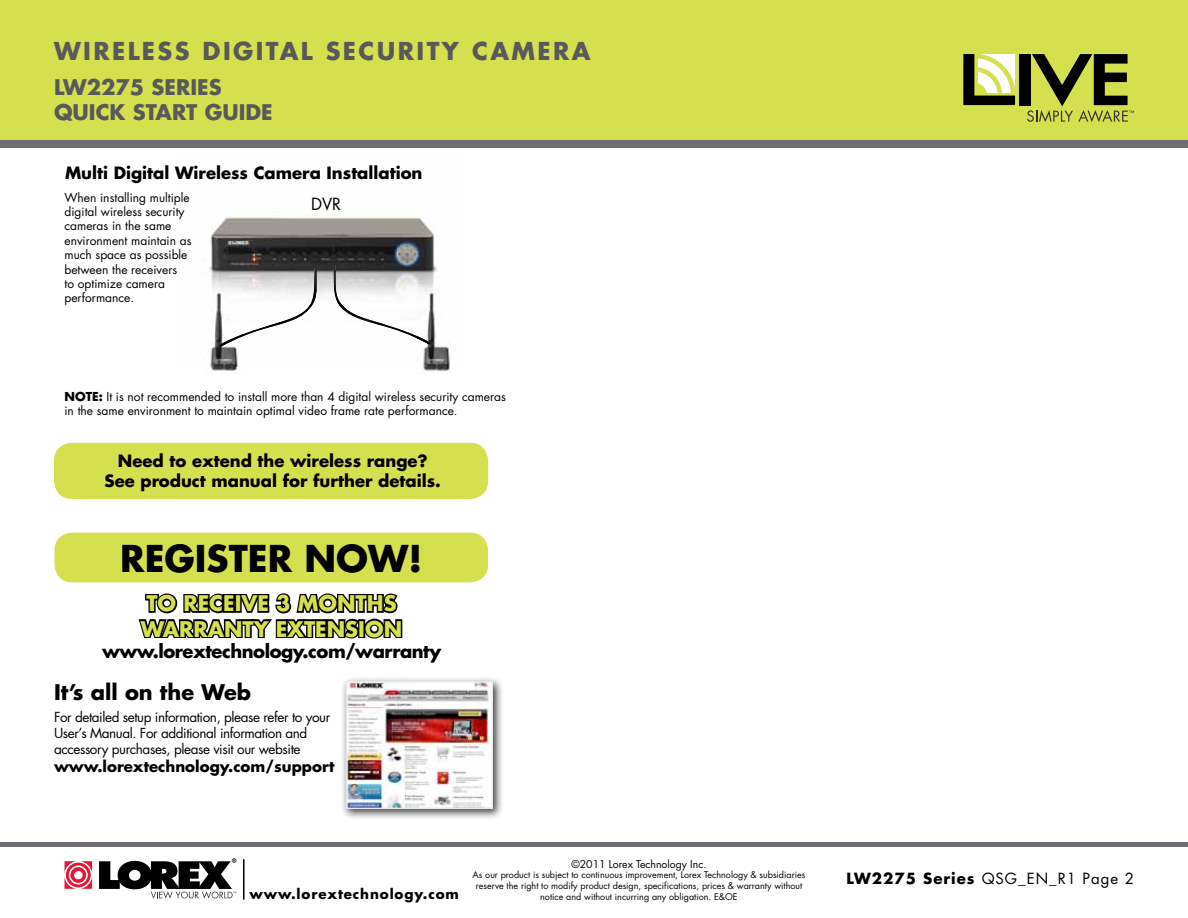
<style>
.page{position:relative;width:1188px;height:918px;background:#fff}
.page>*{position:absolute;margin:0;border:0;box-sizing:border-box;transform-origin:0 0}
.t1{font:700 36px "Futura";color:#000}
.t2{font:700 24px "Futura";letter-spacing:.1em;color:#58595b}
.t3{font:700 21px "Futura";color:#d5e04e}
.t4{font:700 21px/25.2px "Futura";color:#58595b}
.t5{font:700 21px "Futura";color:#000}
.t6{font:700 18px "Futura";letter-spacing:-.025em;color:#000}
.t7{font:700 16.5px/19.8px "Futura";color:#000;text-align:center}
.t8{font:16.35px "Futura";color:#000}
.t9{font:700 15px "Futura";color:#000}
.t10{font:15px "Futura";letter-spacing:.065em;color:#000}
.t11{font:13.5px/16.2px "Futura";letter-spacing:-.03em;color:#000}
.t12{font:700 13.5px "Futura";letter-spacing:.065em;color:#000}
.t13{font:12px/14.4px "Futura";color:#000}
.t14{font:10.5px "Futura";color:#000}
.t15{font:9px/10.8px "Futura";color:#000;text-align:center}
.s1{font-weight:700}
</style>
<div class="page">
<div style="left:0;top:140px;width:1188px;height:8px;background:#6d6e71"></div>
<div style="left:0;top:0;width:1188px;height:140px;background:#d5e04e"></div>
<img style="left:211px;top:368px;width:26px;height:6px">
<img style="left:423px;top:368px;width:27px;height:6px">
<img style="left:209px;top:217px;width:241px;height:151px">
<img style="left:332px;top:265px;width:99px;height:80px">
<img style="left:219px;top:267px;width:100px;height:80px">
<div style="left:54px;top:533px;width:434px;height:49px;background:#d5e04e;border-radius:18px"></div>
<div style="left:340px;top:676px;width:164px;height:144px;background:#000;opacity:.75"></div>
<img style="left:348px;top:683px;width:143px;height:124px">
<div style="left:346px;top:681px;width:147px;height:128px;border:1px solid #e6e7e8"></div>
<svg style="left:137px;top:582px;width:267px;height:57px"></svg>
<div style="left:54px;top:443px;width:434px;height:56px;background:#d5e04e;border-radius:18px"></div>
<div style="left:1019px;top:54px;width:11px;height:51px;background:#000"></div>
<svg style="left:1027px;top:54px;width:107px;height:68px"></svg>
<svg style="left:963px;top:54px;width:52px;height:51px"></svg>
<svg style="left:64px;top:861px;width:28px;height:28px"></svg>
<svg style="left:99px;top:858px;width:137px;height:41px"></svg>
<hr style="left:243px;top:859px;width:1px;height:41px;background:#000">
<hr style="left:0;top:842px;width:1188px;height:4px;background:#6d6e71">
<h2 class="t2" style="left:54px;top:35px;width:538px">WIRELESS DIGITAL SECURITY CAMERA</h2>
<h3 class="t4" style="left:54px;top:74px;width:123px">LW2275 Series<br>Quic k Start</h3>
<h3 class="t4" style="left:205px;top:99px;width:31px">Guide</h3>
<h3 class="t7" style="left:65px;top:163px;width:359px">Multi Digital Wireless Camera Installation</h3>
<p class="t13" style="left:64px;top:190px;width:129px">When installing multiple digital wireless security cameras in the same environment maintain as much space as possible between the receivers<br>to optimize camera performance.</p>
<h3 class="t8" style="left:311px;top:194px;width:32px">DVR</h3>
<p class="t13" style="left:64px;top:390px;width:443px"><span class="s1">NOTE:</span> It is not recommended to install more than 4 digital wireless security cameras in the same environment to maintain optimal video frame rate performance.</p>
<h3 class="t7" style="left:105px;top:450px;width:338px">Need to extend the wireless range?<br>See product manual for further details.</h3>
<h1 class="t1" style="left:120px;top:534px;width:47px">Register</h1>
<h1 class="t1" style="left:305px;top:534px;width:119px">Now!</h1>
<h3 class="t3" style="left:146px;top:589px;width:50px">to receive</h3>
<h3 class="t3" style="left:276px;top:589px;width:40px">3 mont</h3>
<h3 class="t3" style="left:367px;top:589px;width:31px">hS</h3>
<h3 class="t3" style="left:141px;top:615px;width:18px">warranty</h3>
<h3 class="t3" style="left:276px;top:615px;width:43px">extension</h3>
<h3 class="t6" style="left:102px;top:639px;width:341px">www.lorextechnology.com/warranty</h3>
<h3 class="t5" style="left:54px;top:678px;width:199px">It’s all on the Web</h3>
<p class="t11" style="left:54px;top:709px;width:278px">For detailed setup information, please refer to your<br>User’s Manual. For additional information and accessory purchases, please visit our website</p>
<p class="t9" style="left:54px;top:757px;width:282px">www.lorextechnology.com/support</p>
<p class="t12" style="left:249px;top:885px;width:211px">www.lorextechnology.com</p>
<p class="t14" style="left:571px;top:857px;width:137px">©2011 Lorex Technology Inc.</p>
<p class="t15" style="left:473px;top:870px;width:334px">As our product is subject to continuous improvement, Lorex Technology &amp; subsidiaries reserve the right to modify product design, specifications, prices &amp; warranty without notice and without incurring any obligation. E&amp;OE</p>
<p class="t10" style="left:847px;top:869px;width:289px"><span class="s1">LW2275 Series</span> QSG_EN_R1 Page 2</p>
</div>
